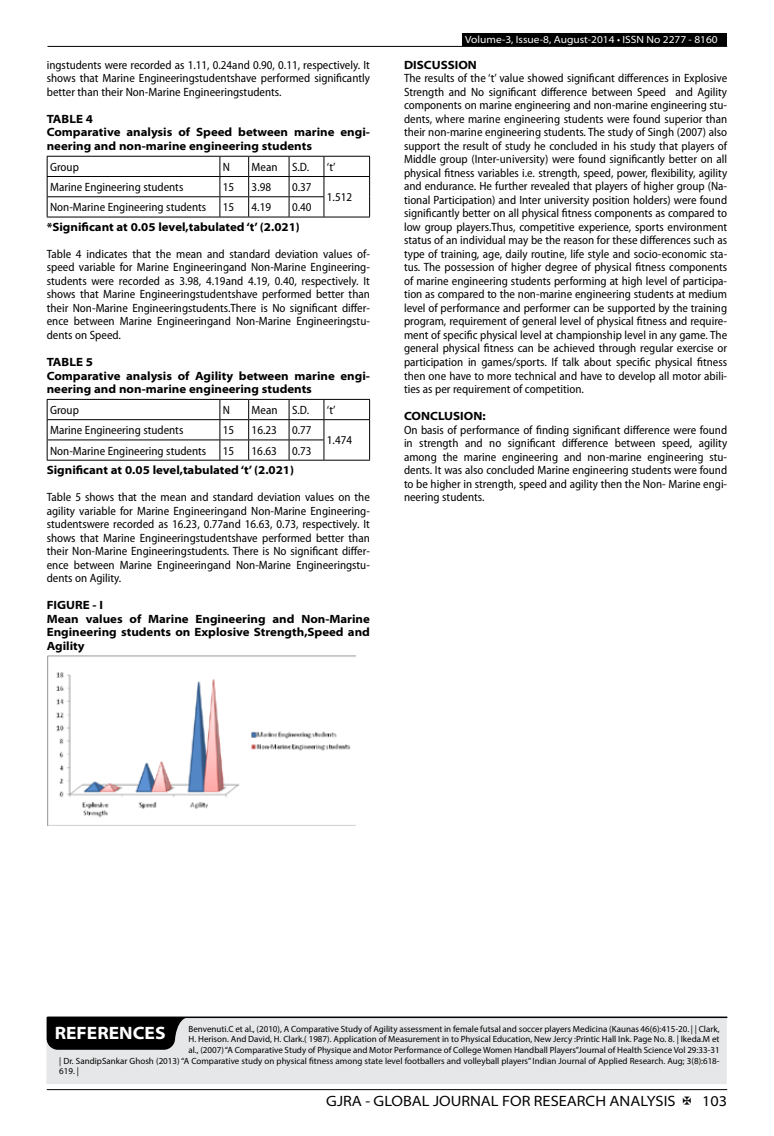
<style>
.page{position:relative;width:774px;height:1136px;background:#fff}
.page>*{position:absolute;margin:0;border:0;box-sizing:border-box;transform-origin:0 0}
.t1{font:700 semi-expanded 18px "Myriad Pro";color:#fff}
.t2{font:semi-expanded 15px "Myriad Pro";color:#000}
.t3{font:semi-condensed 12px/13.5px "Myriad Pro";color:#000;text-align:justify}
.t4{font:700 semi-expanded 12px/13.5px "Myriad Pro";color:#000}
.t5{font:semi-expanded 10.5px "Myriad Pro";color:#fff}
.t6{font:9px "Myriad Pro";color:#000}
</style>
<div class="page">
<hr style="left:47px;top:1089px;width:680px;height:1px;background:#000">
<div style="left:462px;top:33px;width:265px;height:13px;background:#000"></div>
<hr style="left:47px;top:46px;width:680px;height:1px;background:#000">
<div style="left:46px;top:1016px;width:681px;height:67px;background:#e6e7e8"></div>
<hr style="left:48px;top:1016px;width:679px;height:1px;background:#000">
<svg style="left:47px;top:1017px;width:141px;height:32px"></svg>
<hr style="left:47px;top:176px;width:173px;height:1px;background:#000">
<hr style="left:249px;top:176px;width:40px;height:1px;background:#000">
<hr style="left:289px;top:176px;width:35px;height:1px;background:#000">
<hr style="left:324px;top:176px;width:46px;height:1px;background:#000">
<hr style="left:47px;top:196px;width:173px;height:1px;background:#000">
<hr style="left:249px;top:196px;width:40px;height:1px;background:#000">
<hr style="left:289px;top:196px;width:35px;height:1px;background:#000">
<svg style="left:289px;top:157px;width:1px;height:60px"></svg>
<svg style="left:324px;top:157px;width:1px;height:60px"></svg>
<hr style="left:47px;top:156px;width:173px;height:1px;background:#000">
<hr style="left:249px;top:156px;width:40px;height:1px;background:#000">
<hr style="left:289px;top:156px;width:35px;height:1px;background:#000">
<hr style="left:324px;top:156px;width:46px;height:1px;background:#000">
<svg style="left:47px;top:157px;width:1px;height:60px"></svg>
<svg style="left:369px;top:157px;width:1px;height:60px"></svg>
<hr style="left:47px;top:217px;width:173px;height:1px;background:#000">
<svg style="left:219px;top:156px;width:30px;height:62px"></svg>
<hr style="left:249px;top:217px;width:40px;height:1px;background:#000">
<hr style="left:289px;top:217px;width:35px;height:1px;background:#000">
<hr style="left:324px;top:217px;width:46px;height:1px;background:#000">
<hr style="left:47px;top:419px;width:173px;height:1px;background:#000">
<hr style="left:249px;top:419px;width:40px;height:1px;background:#000">
<hr style="left:289px;top:419px;width:35px;height:1px;background:#000">
<hr style="left:324px;top:419px;width:46px;height:1px;background:#000">
<hr style="left:47px;top:439px;width:173px;height:1px;background:#000">
<hr style="left:249px;top:439px;width:40px;height:1px;background:#000">
<hr style="left:289px;top:439px;width:35px;height:1px;background:#000">
<svg style="left:289px;top:400px;width:1px;height:60px"></svg>
<svg style="left:324px;top:400px;width:1px;height:60px"></svg>
<hr style="left:47px;top:399px;width:173px;height:1px;background:#000">
<hr style="left:249px;top:399px;width:40px;height:1px;background:#000">
<hr style="left:289px;top:399px;width:35px;height:1px;background:#000">
<hr style="left:324px;top:399px;width:46px;height:1px;background:#000">
<svg style="left:47px;top:400px;width:1px;height:60px"></svg>
<svg style="left:369px;top:400px;width:1px;height:60px"></svg>
<hr style="left:47px;top:460px;width:173px;height:1px;background:#000">
<svg style="left:219px;top:399px;width:30px;height:62px"></svg>
<hr style="left:249px;top:460px;width:40px;height:1px;background:#000">
<hr style="left:289px;top:460px;width:35px;height:1px;background:#000">
<hr style="left:324px;top:460px;width:46px;height:1px;background:#000">
<img style="left:47px;top:656px;width:308px;height:169px">
<p class="t3" style="left:47px;top:58px;width:325px">ingstudents were recorded as 1.11, 0.24and 0.90, 0.11, respectively. It shows that Marine Engineeringstudentshave performed significantly better than their Non-Marine Engineeringstudents.</p>
<p class="t4" style="left:47px;top:112px;width:325px">TABLE 4<br>Comparative analysis of Speed between marine engi&shy;neering and non-marine engineering students</p>
<p class="t3" style="left:50px;top:160px;width:30px">Group</p>
<p class="t3" style="left:223px;top:160px;width:9px">N</p>
<p class="t3" style="left:252px;top:160px;width:59px">Mean S.D.</p>
<p class="t3" style="left:327px;top:160px;width:10px">‘t’</p>
<p class="t3" style="left:50px;top:181px;width:135px">Marine Engineering students</p>
<p class="t3" style="left:223px;top:181px;width:13px">15</p>
<p class="t3" style="left:252px;top:181px;width:21px">3.98</p>
<p class="t3" style="left:292px;top:181px;width:21px">0.37</p>
<p class="t3" style="left:327px;top:191px;width:27px">1.512</p>
<p class="t3" style="left:50px;top:201px;width:158px">Non-Marine Engineering students</p>
<p class="t3" style="left:223px;top:201px;width:13px">15</p>
<p class="t3" style="left:252px;top:201px;width:21px">4.19</p>
<p class="t3" style="left:292px;top:201px;width:21px">0.40</p>
<p class="t4" style="left:47px;top:220px;width:255px">*Significant at 0.05 level,tabulated ‘t’ (2.021)</p>
<p class="t3" style="left:47px;top:247px;width:325px">Table 4 indicates that the mean and standard deviation values of&shy;speed variable for Marine Engineeringand Non-Marine Engineering&shy;students were recorded as 3.98, 4.19and 4.19, 0.40, respectively. It shows that Marine Engineeringstudentshave performed better than their Non-Marine Engineeringstudents.There is No significant differ&shy;ence between Marine Engineeringand Non-Marine Engineeringstu&shy;dents on Speed.</p>
<p class="t4" style="left:47px;top:355px;width:325px">TABLE 5<br>Comparative analysis of Agility between marine engi&shy;neering and non-marine engineering students</p>
<p class="t3" style="left:50px;top:403px;width:30px">Group</p>
<p class="t3" style="left:223px;top:403px;width:9px">N</p>
<p class="t3" style="left:252px;top:403px;width:59px">Mean S.D.</p>
<p class="t3" style="left:327px;top:403px;width:10px">‘t’</p>
<p class="t3" style="left:50px;top:424px;width:135px">Marine Engineering students</p>
<p class="t3" style="left:223px;top:424px;width:13px">15</p>
<p class="t3" style="left:252px;top:424px;width:27px">16.23</p>
<p class="t3" style="left:292px;top:424px;width:21px">0.77</p>
<p class="t3" style="left:327px;top:434px;width:27px">1.474</p>
<p class="t3" style="left:50px;top:444px;width:158px">Non-Marine Engineering students</p>
<p class="t3" style="left:223px;top:444px;width:13px">15</p>
<p class="t3" style="left:252px;top:444px;width:27px">16.63</p>
<p class="t3" style="left:292px;top:444px;width:21px">0.73</p>
<p class="t4" style="left:47px;top:463px;width:249px">Significant at 0.05 level,tabulated ‘t’ (2.021)</p>
<p class="t3" style="left:47px;top:490px;width:325px">Table 5 shows that the mean and standard deviation values on the agility variable for Marine Engineeringand Non-Marine Engineering&shy;studentswere recorded as 16.23, 0.77and 16.63, 0.73, respectively. It shows that Marine Engineeringstudentshave performed better than their Non-Marine Engineeringstudents. There is No significant differ&shy;ence between Marine Engineeringand Non-Marine Engineeringstu&shy;dents on Agility.</p>
<p class="t4" style="left:47px;top:598px;width:325px">FIGURE - I<br>Mean values of Marine Engineering and Non-Marine<br>Engineering students on Explosive Strength,Speed and<br>Agility</p>
<p class="t5" style="left:465px;top:34px;width:254px">Volume-3, Issue-8, August-2014 • ISSN No 2277 - 8160</p>
<p class="t4" style="left:404px;top:58px;width:74px">DISCUSSION</p>
<p class="t3" style="left:404px;top:72px;width:325px">The results of the ‘t’ value showed significant differences in Explosive Strength and No significant difference between Speed and Agility components on marine engineering and non-marine engineering stu&shy;dents, where marine engineering students were found superior than their non-marine engineering students. The study of Singh (2007) also support the result of study he concluded in his study that players of Middle group (Inter-university) were found significantly better on all physical fitness variables i.e. strength, speed, power, flexibility, agility and endurance. He further revealed that players of higher group (Na&shy;tional Participation) and Inter university position holders) were found significantly better on all physical fitness components as compared to low group players.Thus, competitive experience, sports environment status of an individual may be the reason for these differences such as type of training, age, daily routine, life style and socio-economic sta&shy;tus. The possession of higher degree of physical fitness components of marine engineering students performing at high level of participa&shy;tion as compared to the non-marine engineering students at medium level of performance and performer can be supported by the training program, requirement of general level of physical fitness and require&shy;ment of specific physical level at championship level in any game. The general physical fitness can be achieved through regular exercise or participation in games/sports. If talk about specific physical fitness then one have to more technical and have to develop all motor abili&shy;ties as per requirement of competition.</p>
<p class="t4" style="left:404px;top:409px;width:83px">CONCLUSION:</p>
<p class="t3" style="left:404px;top:423px;width:325px">On basis of performance of finding significant difference were found in strength and no significant difference between speed, agility among the marine engineering and non-marine engineering stu&shy;dents. It was also concluded Marine engineering students were found to be higher in strength, speed and agility then the Non- Marine engi&shy;neering students.</p>
<h1 class="t1" style="left:55px;top:1022px;width:112px">REFERENCES</h1>
<p class="t6" style="left:188px;top:1023px;width:533px">Benvenuti.C et al., (2010), A Comparative Study of Agility assessment in female futsal and soccer players Medicina (Kaunas 46(6):415-20. | | Clark,</p>
<p class="t6" style="left:188px;top:1033px;width:533px">H. Herison. And David, H. Clark.( 1987). Application of Measurement in to Physical Education, New Jercy :Printic Hall Ink. Page No. 8. | Ikeda.M et</p>
<p class="t6" style="left:188px;top:1044px;width:533px">al., (2007) “A Comparative Study of Physique and Motor Performance of College Women Handball Players”Journal of Health Science Vol 29:33-31</p>
<p class="t6" style="left:59px;top:1054px;width:662px">| Dr. SandipSankar Ghosh (2013) “A Comparative study on physical fitness among state level footballers and volleyball players” Indian Journal of Applied Research. Aug; 3(8):618-</p>
<p class="t6" style="left:59px;top:1065px;width:21px">619. |</p>
<p class="t2" style="left:326px;top:1092px;width:351px">GJRA - GLOBAL JOURNAL FOR RESEARCH ANALYSIS</p>
<p class="t2" style="left:702px;top:1092px;width:27px">103</p>
</div>
